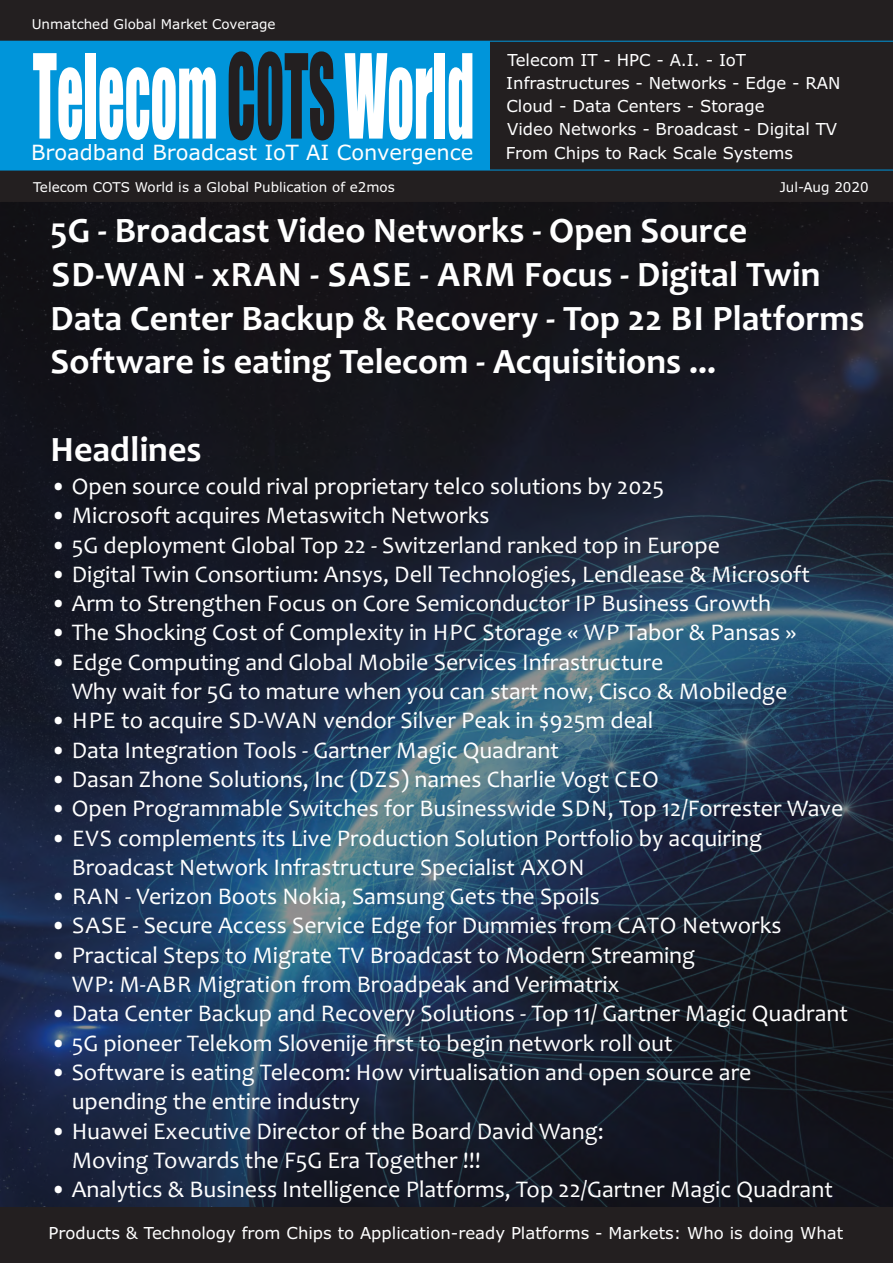
<style>
.page{position:relative;width:893px;height:1263px;background:#fff}
.page>*{position:absolute;margin:0;border:0;box-sizing:border-box;transform-origin:0 0}
.t1{font:108px "Impact";color:#fff;scale:.48 1}
.t2{font:108px "Impact";color:#231f20;scale:.48 1}
.t3{font:700 36px/44px "Candara";color:#fff}
.t4{font:24px/29.2px "Candara";color:#fff}
.t5{font:21px "Verdana";color:#fff}
.t6{font:16.5px/23.2px "Verdana";color:#fff}
.t7{font:13.5px "Verdana";color:#fff}
</style>
<div class="page">
<div style="left:0;top:0;width:893px;height:202px;background:#231f20"></div>
<div style="left:0;top:41px;width:489px;height:129px;background:#0095da"></div>
<hr style="left:0;top:41px;width:893px;height:1px;background:#0095da">
<hr style="left:0;top:170px;width:893px;height:1px;background:#0095da">
<div style="left:0;top:183px;width:893px;height:1045px;background:#231f20;border:1px solid #231f20;opacity:.5"></div>
<div style="left:0;top:1207px;width:893px;height:56px;background:#231f20"></div>
<p class="t7" style="left:32px;top:19px;width:245px">Unmatched Global Market Coverage</p>
<h1 class="t2" style="left:227px;top:53px;width:228px">COTS</h1>
<h1 class="t1" style="left:33px;top:53px;width:921px">Telecom World</h1>
<p class="t5" style="left:31px;top:144px;width:444px">Broadband Broadcast IoT AI Convergence</p>
<p class="t6" style="left:506px;top:49px;width:336px">Telecom IT - HPC - A.I. - IoT Infrastructures - Networks - Edge - RAN Cloud - Data Centers - Storage<br>Video Networks - Broadcast - Digital TV From Chips to Rack Scale Systems</p>
<p class="t7" style="left:33px;top:181px;width:363px">Telecom COTS World is a Global Publication of e2mos</p>
<p class="t7" style="left:780px;top:181px;width:90px">Jul-Aug 2020</p>
<h2 class="t3" style="left:51px;top:212px;width:815px">5G - Broadcast Video Networks - Open Source SD-WAN - xRAN - SASE - ARM Focus - Digital Twin Data Center Backup &amp; Recovery - Top 22 BI Platforms Software is eating Telecom - Acquisitions ...</h2>
<h2 class="t3" style="left:51px;top:431px;width:153px">Headlines</h2>
<p class="t4" style="left:51px;top:474px;width:615px">• Open source could rival proprietary telco solutions by 2025</p>
<p class="t4" style="left:51px;top:503px;width:440px">• Microsoft acquires Metaswitch Networks</p>
<p class="t4" style="left:51px;top:532px;width:671px">• 5G deployment Global Top 22 - Switzerland ranked top in Europe</p>
<p class="t4" style="left:51px;top:562px;width:761px">• Digital Twin Consortium: Ansys, Dell Technologies, Lendlease &amp; Microsoft</p>
<p class="t4" style="left:51px;top:591px;width:722px">• Arm to Strengthen Focus on Core Semiconductor IP Business Growth</p>
<p class="t4" style="left:51px;top:620px;width:747px">• The Shocking Cost of Complexity in HPC Storage « WP Tabor &amp; Pansas »</p>
<p class="t4" style="left:72px;top:650px;width:717px;text-indent:-21px">• Edge Computing and Global Mobile Services Infrastructure<br>Why wait for 5G to mature when you can start now, Cisco &amp; Mobiledge</p>
<p class="t4" style="left:51px;top:708px;width:604px">• HPE to acquire SD-WAN vendor Silver Peak in $925m deal</p>
<p class="t4" style="left:51px;top:737px;width:510px">• Data Integration Tools - Gartner Magic Quadrant</p>
<p class="t4" style="left:51px;top:767px;width:610px">• Dasan Zhone Solutions, Inc (DZS) names Charlie Vogt CEO</p>
<p class="t4" style="left:51px;top:796px;width:794px">• Open Programmable Switches for Businesswide SDN, Top 12/Forrester Wave</p>
<p class="t4" style="left:72px;top:825px;width:692px;text-indent:-21px">• EVS complements its Live Production Solution Portfolio by acquiring<br>Broadcast Network Infrastructure Specialist AXON</p>
<p class="t4" style="left:51px;top:884px;width:551px">• RAN - Verizon Boots Nokia, Samsung Gets the Spoils</p>
<p class="t4" style="left:51px;top:913px;width:732px">• SASE - Secure Access Service Edge for Dummies from CATO Networks</p>
<p class="t4" style="left:72px;top:943px;width:625px;text-indent:-22px">• Practical Steps to Migrate TV Broadcast to Modern Streaming<br>WP: M-ABR Migration from Broadpeak and Verimatrix</p>
<p class="t4" style="left:51px;top:1001px;width:799px">• Data Center Backup and Recovery Solutions - Top 11/ Gartner Magic Quadrant</p>
<p class="t4" style="left:51px;top:1030px;width:624px">• 5G pioneer Telekom Slovenije first to begin network roll out</p>
<p class="t4" style="left:72px;top:1060px;width:681px;text-indent:-21px">• Software is eating Telecom: How virtualisation and open source are upending the entire industry</p>
<p class="t4" style="left:72px;top:1118px;width:534px;text-indent:-21px">• Huawei Executive Director of the Board David Wang:<br>Moving Towards the F5G Era Together !!!</p>
<p class="t4" style="left:51px;top:1177px;width:784px">• Analytics &amp; Business Intelligence Platforms, Top 22/Gartner Magic Quadrant</p>
<p class="t6" style="left:49px;top:1223px;width:796px">Products &amp; Technology from Chips to Application-ready Platforms - Markets: Who is doing What</p>
</div>
